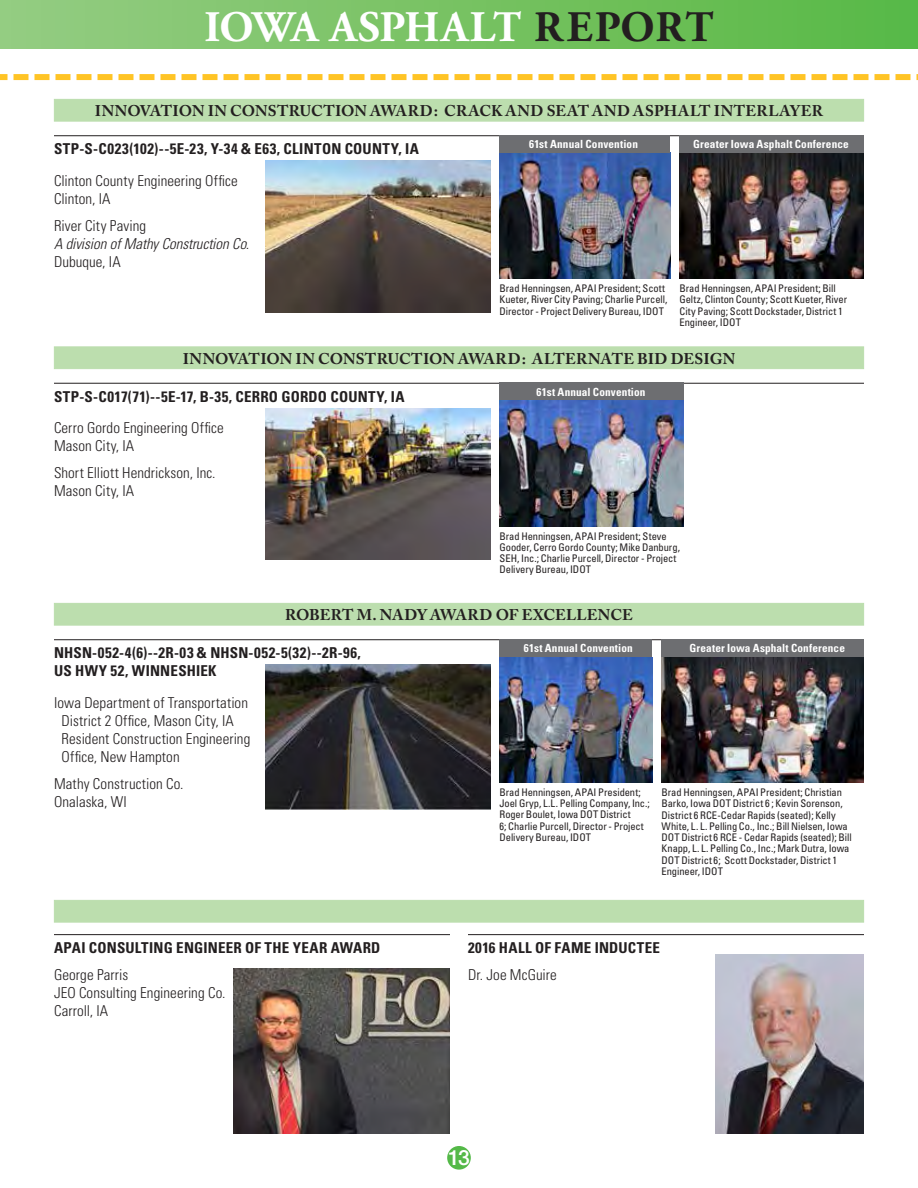
<style>
.page{position:relative;width:918px;height:1188px;background:#fff}
.page>*{position:absolute;margin:0;border:0;box-sizing:border-box;transform-origin:0 0}
.t1{font:700 43.5px "Adobe Garamond";letter-spacing:.005em;color:#fff}
.t2{font:500 21px "Helvetica Neue";color:#fff}
.t3{font:700 15.45px "Adobe Caslon";letter-spacing:.01em;color:#231f20}
.t4{font:300 condensed 15px/18px "Univers";letter-spacing:.005em;color:#231f20}
.t5{font:700 condensed 15px/18px "Univers";letter-spacing:.02em;color:#231f20}
.t6{font:italic 300 condensed 15px "Univers";letter-spacing:-.01em;color:#231f20}
.t7{font:700 condensed 11.25px "Univers";letter-spacing:.01em;color:#fff}
.t8{font:condensed 10.5px/11.2px "Univers";letter-spacing:-.005em;color:#231f20}
.s1{color:#231f20}
</style>
<div class="page">
<svg style="left:0;top:74px;width:918px;height:6px"></svg>
<div style="left:0;top:0;width:918px;height:49px;background:linear-gradient(to right,#95cc81,#59b945)"></div>
<div style="left:447px;top:1146px;width:24px;height:24px;background:#54b948;border-radius:50%"></div>
<hr style="left:54px;top:383px;width:810px;height:1px;background:#231f20">
<hr style="left:54px;top:639px;width:810px;height:1px;background:#231f20">
<img style="left:662px;top:657px;width:202px;height:126px">
<img style="left:500px;top:657px;width:152px;height:126px">
<img style="left:266px;top:408px;width:224px;height:152px">
<img style="left:266px;top:664px;width:224px;height:146px">
<div style="left:500px;top:639px;width:152px;height:18px;background:#6d6e71"></div>
<div style="left:662px;top:639px;width:202px;height:18px;background:#6d6e71"></div>
<div style="left:54px;top:346px;width:810px;height:23px;background:#bcdeae;border:1px solid #bcdeae"></div>
<div style="left:54px;top:603px;width:810px;height:23px;background:#bcdeae;border:1px solid #bcdeae"></div>
<div style="left:54px;top:900px;width:810px;height:22px;background:#bcdeae"></div>
<hr style="left:54px;top:934px;width:396px;height:1px;background:#231f20">
<hr style="left:468px;top:934px;width:396px;height:1px;background:#231f20">
<img style="left:233px;top:968px;width:217px;height:166px">
<img style="left:716px;top:954px;width:148px;height:180px">
<hr style="left:54px;top:135px;width:810px;height:1px;background:#231f20">
<img style="left:680px;top:153px;width:184px;height:126px">
<img style="left:500px;top:153px;width:170px;height:126px">
<img style="left:500px;top:400px;width:184px;height:126px">
<img style="left:266px;top:160px;width:224px;height:152px">
<div style="left:500px;top:135px;width:170px;height:18px;background:#6d6e71"></div>
<div style="left:500px;top:382px;width:184px;height:18px;background:#6d6e71"></div>
<div style="left:680px;top:135px;width:184px;height:18px;background:#6d6e71"></div>
<div style="left:54px;top:99px;width:810px;height:23px;background:#bcdeae;border:1px solid #bcdeae"></div>
<h1 class="t1" style="left:204px;top:3px;width:511px">IOWA ASPHALT <span class="s1">REPORT</span></h1>
<h3 class="t3" style="left:95px;top:102px;width:730px">INNOVATION IN CONSTRUCTION AWARD: CRACK AND SEAT AND ASPHALT INTERLAYER</h3>
<h3 class="t5" style="left:54px;top:140px;width:366px">STP-S-C023(102)--5E-23, Y-34 &amp; E63, CLINTON COUNTY, IA</h3>
<h3 class="t4" style="left:54px;top:171px;width:185px">Clinton County Engineering Office<br>Clinton, IA</h3>
<h3 class="t4" style="left:54px;top:216px;width:94px">River City Paving</h3>
<h3 class="t6" style="left:54px;top:234px;width:197px">A division of Mathy Construction Co.</h3>
<h3 class="t4" style="left:54px;top:252px;width:68px">Dubuque, IA</h3>
<p class="t7" style="left:529px;top:137px;width:110px">61st Annual Convention</p>
<p class="t7" style="left:693px;top:137px;width:157px">Greater Iowa Asphalt Conference</p>
<p class="t8" style="left:499px;top:282px;width:169px">Brad Henningsen, APAI President; Scott<br>Kueter, River City Paving; Charlie Purcell,<br>Director - Project Delivery Bureau, IDOT</p>
<p class="t8" style="left:680px;top:282px;width:169px">Brad Henningsen, APAI President; Bill Geltz, Clinton County; Scott Kueter, River City Paving; Scott Dockstader, District 1<br>Engineer, IDOT</p>
<h3 class="t3" style="left:183px;top:349px;width:554px">INNOVATION IN CONSTRUCTION AWARD: ALTERNATE BID DESIGN</h3>
<h3 class="t5" style="left:54px;top:387px;width:352px">STP-S-C017(71)--5E-17, B-35, CERRO GORDO COUNTY, IA</h3>
<h3 class="t4" style="left:54px;top:419px;width:171px">Cerro Gordo Engineering Office<br>Mason City, IA</h3>
<h3 class="t4" style="left:54px;top:464px;width:163px">Short Elliott Hendrickson, Inc.<br>Mason City, IA</h3>
<p class="t7" style="left:537px;top:385px;width:110px">61st Annual Convention</p>
<p class="t8" style="left:499px;top:530px;width:182px">Brad Henningsen, APAI President; Steve Gooder, Cerro Gordo County; Mike Danburg, SEH, Inc.; Charlie Purcell, Director - Project Delivery Bureau, IDOT</p>
<h3 class="t3" style="left:285px;top:606px;width:349px">ROBERT M. NADY AWARD OF EXCELLENCE</h3>
<p class="t7" style="left:524px;top:641px;width:110px">61st Annual Convention</p>
<p class="t7" style="left:689px;top:641px;width:157px">Greater Iowa Asphalt Conference</p>
<h3 class="t5" style="left:54px;top:644px;width:308px">NHSN-052-4(6)--2R-03 &amp; NHSN-052-5(32)--2R-96,<br>US HWY 52, WINNESHIEK</h3>
<h3 class="t4" style="left:62px;top:693px;width:190px;text-indent:-8px">Iowa Department of Transportation<br>District 2 Office, Mason City, IA<br>Resident Construction Engineering<br>Office, New Hampton</h3>
<h3 class="t4" style="left:54px;top:774px;width:131px">Mathy Construction Co.<br>Onalaska, WI</h3>
<p class="t8" style="left:662px;top:786px;width:192px">Brad Henningsen, APAI President; Christian Barko, Iowa DOT District 6 ; Kevin Sorenson, District 6 RCE-Cedar Rapids (seated); Kelly White, L. L. Pelling Co., Inc.; Bill Nielsen, Iowa DOT District 6 RCE - Cedar Rapids (seated); Bill Knapp, L. L. Pelling Co., Inc.; Mark Dutra, Iowa DOT District 6; Scott Dockstader, District 1<br>Engineer, IDOT</p>
<p class="t8" style="left:499px;top:786px;width:152px">Brad Henningsen, APAI President; Joel Gryp, L.L. Pelling Company, Inc.; Roger Boulet, Iowa DOT District<br>6; Charlie Purcell, Director - Project Delivery Bureau, IDOT</p>
<h3 class="t5" style="left:54px;top:938px;width:328px">APAI CONSULTING ENGINEER OF THE YEAR AWARD</h3>
<h3 class="t4" style="left:54px;top:966px;width:173px">George Parris<br>JEO Consulting Engineering Co.<br>Carroll, IA</h3>
<h3 class="t5" style="left:468px;top:938px;width:193px">2016 HALL OF FAME INDUCTEE</h3>
<h3 class="t4" style="left:468px;top:966px;width:90px">Dr. Joe McGuire</h3>
<h2 class="t2" style="left:448px;top:1145px;width:23px">13</h2>
</div>
